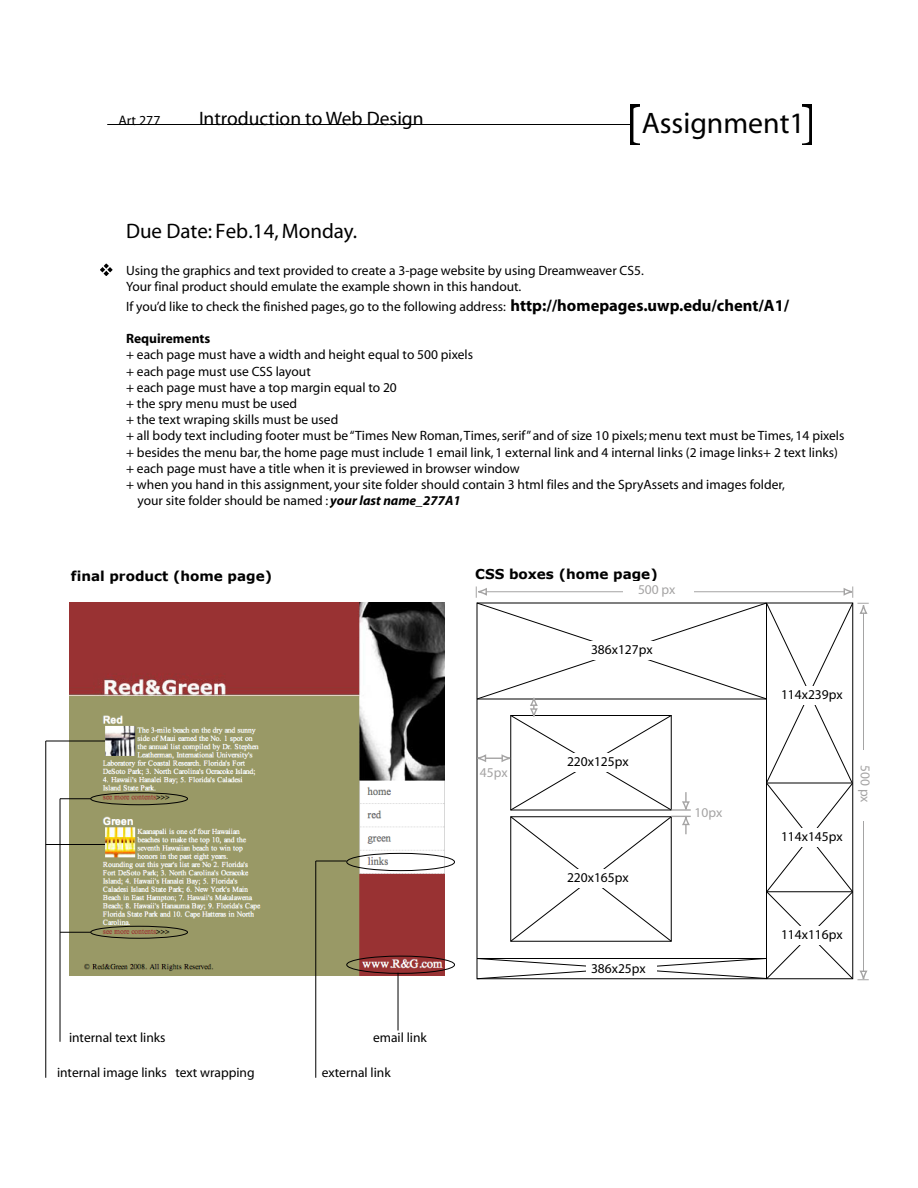
<style>
.page{position:relative;width:918px;height:1188px;background:#fff}
.page>*{position:absolute;margin:0;border:0;box-sizing:border-box;transform-origin:0 0}
.t1{font:29.7px "Myriad";color:#000}
.t2{font:21px "Myriad";color:#000}
.t3{font:19.5px "Myriad";color:#000}
.t4{font:13.8px "Myriad";color:#000}
.t5{font:700 13.65px "Verdana";color:#000}
.t6{font:13.5px/16.2px "Myriad";color:#000}
.t7{font:13.5px "Myriad";color:#a5a4a4}
.t8{font:700 13.5px "Myriad";color:#000}
.s1{font-weight:700;font-size:16.5px}
.s2{font-weight:700;font-style:italic}
</style>
<div class="page">
<img style="left:70px;top:603px;width:374px;height:373px">
<hr style="left:107px;top:124px;width:525px;height:1px;background:#000">
<div style="left:630px;top:104px;width:10px;height:41px;background:#000"></div>
<svg style="left:633px;top:107px;width:7px;height:36px"></svg>
<svg style="left:802px;top:104px;width:10px;height:41px"></svg>
<svg style="left:802px;top:107px;width:7px;height:36px"></svg>
<svg style="left:100px;top:263px;width:13px;height:13px"></svg>
<svg style="left:475px;top:586px;width:394px;height:395px"></svg>
<div style="left:855px;top:750px;width:19px;height:70px;background:#fff"></div>
<div style="left:91px;top:793px;width:97px;height:12px;border:1px solid #000;border-radius:50%"></div>
<div style="left:91px;top:926px;width:97px;height:12px;border:1px solid #000;border-radius:50%"></div>
<div style="left:347px;top:956px;width:108px;height:18px;border:1px solid #000;border-radius:50%"></div>
<div style="left:347px;top:853px;width:108px;height:18px;border:1px solid #000;border-radius:50%"></div>
<hr style="left:60px;top:798px;width:31px;height:1px;background:#000">
<hr style="left:46px;top:844px;width:59px;height:1px;background:#000">
<hr style="left:46px;top:741px;width:59px;height:1px;background:#000">
<hr style="left:60px;top:932px;width:31px;height:1px;background:#000">
<hr style="left:60px;top:799px;width:1px;height:243px;background:#000">
<hr style="left:316px;top:861px;width:31px;height:1px;background:#000">
<hr style="left:316px;top:861px;width:1px;height:217px;background:#000">
<hr style="left:398px;top:973px;width:1px;height:57px;background:#000">
<hr style="left:46px;top:741px;width:1px;height:337px;background:#000">
<p class="t4" style="left:118px;top:113px;width:44px">Art 277</p>
<h3 class="t3" style="left:199px;top:109px;width:226px">Introduction to Web Design</h3>
<h1 class="t1" style="left:642px;top:108px;width:165px">Assignment1</h1>
<h2 class="t2" style="left:126px;top:221px;width:233px">Due Date: Feb.14, Monday.</h2>
<p class="t6" style="left:126px;top:263px;width:519px">Using the graphics and text provided to create a 3-page website by using Dreamweaver CS5.<br>Your final product should emulate the example shown in this handout.</p>
<p class="t6" style="left:126px;top:299px;width:665px">If you’d like to check the finished pages, go to the following address: <span class="s1">http://homepages.uwp.edu/chent/A1/</span></p>
<p class="t8" style="left:126px;top:332px;width:86px">Requirements</p>
<p class="t6" style="left:126px;top:347px;width:349px">+ each page must have a width and height equal to 500 pixels</p>
<p class="t6" style="left:126px;top:363px;width:186px">+ each page must use CSS layout</p>
<p class="t6" style="left:126px;top:380px;width:272px">+ each page must have a top margin equal to 20</p>
<p class="t6" style="left:126px;top:396px;width:173px">+ the spry menu must be used</p>
<p class="t6" style="left:126px;top:412px;width:214px">+ the text wraping skills must be used</p>
<p class="t6" style="left:126px;top:428px;width:720px">+ all body text including footer must be“Times New Roman,Times, serif” and of size 10 pixels; menu text must be Times, 14 pixels</p>
<p class="t6" style="left:126px;top:444px;width:713px">+ besides the menu bar, the home page must include 1 email link, 1 external link and 4 internal links (2 image links+ 2 text links)</p>
<p class="t6" style="left:126px;top:461px;width:395px">+ each page must have a title when it is previewed in browser window</p>
<p class="t6" style="left:126px;top:477px;width:660px">+ when you hand in this assignment, your site folder should contain 3 html files and the SpryAssets and images folder,</p>
<p class="t6" style="left:138px;top:493px;width:325px">your site folder should be named : <span class="s2">your last name_277A1</span></p>
<p class="t5" style="left:71px;top:567px;width:203px">final product (home page)</p>
<p class="t5" style="left:475px;top:565px;width:184px">CSS boxes (home page)</p>
<p class="t7" style="left:638px;top:583px;width:39px">500 px</p>
<p class="t6" style="left:591px;top:642px;width:63px">386x127px</p>
<p class="t6" style="left:781px;top:687px;width:63px">114x239px</p>
<p class="t7" style="left:480px;top:766px;width:29px">45px</p>
<p class="t6" style="left:567px;top:754px;width:63px">220x125px</p>
<p class="t7" style="left:872px;top:765px;width:39px;rotate:90deg">500 px</p>
<p class="t7" style="left:694px;top:806px;width:29px">10px</p>
<p class="t6" style="left:781px;top:829px;width:63px">114x145px</p>
<p class="t6" style="left:567px;top:870px;width:63px">220x165px</p>
<p class="t6" style="left:781px;top:927px;width:63px">114x116px</p>
<p class="t6" style="left:591px;top:961px;width:56px">386x25px</p>
<p class="t6" style="left:69px;top:1030px;width:98px">internal text links</p>
<p class="t6" style="left:373px;top:1030px;width:55px">email link</p>
<p class="t6" style="left:57px;top:1065px;width:199px">internal image links text wrapping</p>
<p class="t6" style="left:322px;top:1065px;width:70px">external link</p>
</div>
